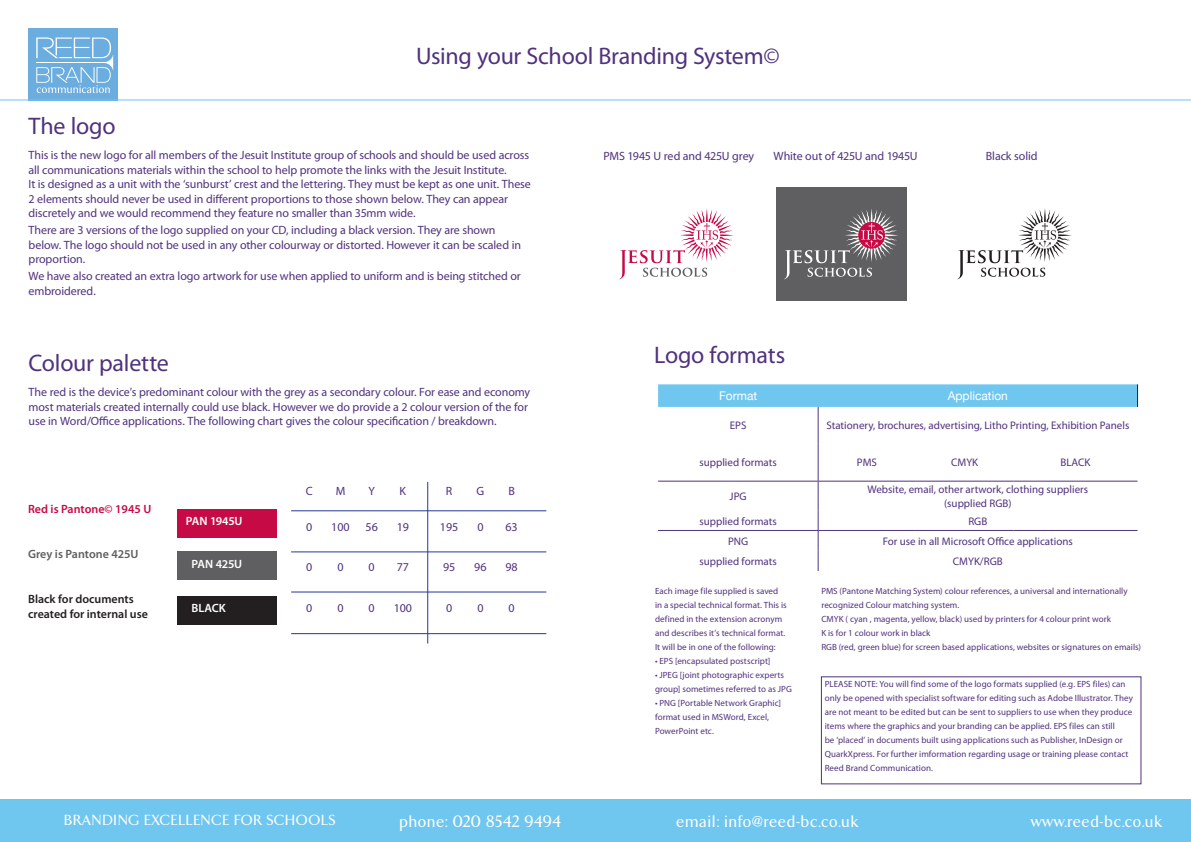
<style>
.page{position:relative;width:1191px;height:842px;background:#fff}
.page>*{position:absolute;margin:0;border:0;box-sizing:border-box;transform-origin:0 0}
.Myriad_Pro_font_styl{font:24px "Myriad Pro";letter-spacing:-.01em;color:#50327d}
.t1{font:500 17px "Arrow";letter-spacing:.05em;color:#fff}
.t2{font:500 15px "Arrow";letter-spacing:.05em;color:#fff}
.Body_text{font:12px/14.4px "Myriad Pro";letter-spacing:-.01em;color:#50327d}
.TABLE_FONT{font:12px "Myriad Pro";color:#50327d}
.t3{font:600 12px/15px "Myriad Pro";color:#231f20}
.Body_text-2{font:600 12px "Myriad Pro";letter-spacing:-.02em;color:#fff}
.t4{font:600 12px "Myriad Pro";color:#c60a45}
.t5{font:600 12px "Myriad Pro";color:#5f5f62}
.t6{font:12px "Helvetica Neue";color:#fff}
.TABLE_FONT-2{font:11px/13.2px "Myriad Pro";color:#50327d;text-align:center}
.TECHNICAL_STUFF{font:9px/14px "Myriad Pro";letter-spacing:.005em;color:#50327d}
</style>
<div class="page">
<svg style="left:619px;top:208px;width:114px;height:71px"></svg>
<svg style="left:957px;top:209px;width:114px;height:70px"></svg>
<div style="left:178px;top:509px;width:99px;height:28px;background:#c60a45"></div>
<div style="left:178px;top:552px;width:99px;height:28px;background:#5f5f62"></div>
<div style="left:776px;top:187px;width:131px;height:113px;background:#5f5f62"></div>
<svg style="left:784px;top:209px;width:114px;height:70px"></svg>
<div style="left:178px;top:596px;width:99px;height:28px;background:#231f20"></div>
<div style="left:28px;top:28px;width:90px;height:73px;background:#6caddf"></div>
<svg style="left:36px;top:37px;width:77px;height:56px"></svg>
<svg style="left:658px;top:384px;width:480px;height:23px;background:#71c7ef"></svg>
<hr style="left:817px;top:407px;width:1px;height:36px;background:#50327d">
<hr style="left:658px;top:481px;width:160px;height:1px;background:#50327d">
<hr style="left:658px;top:530px;width:160px;height:1px;background:#50327d">
<hr style="left:817px;top:443px;width:1px;height:38px;background:#50327d">
<hr style="left:818px;top:481px;width:97px;height:1px;background:#50327d">
<hr style="left:817px;top:481px;width:1px;height:30px;background:#50327d">
<hr style="left:915px;top:481px;width:98px;height:1px;background:#50327d">
<hr style="left:1013px;top:481px;width:124px;height:1px;background:#50327d">
<hr style="left:818px;top:530px;width:97px;height:1px;background:#50327d">
<svg style="left:817px;top:511px;width:1px;height:60px"></svg>
<hr style="left:915px;top:530px;width:98px;height:1px;background:#50327d">
<hr style="left:1013px;top:530px;width:124px;height:1px;background:#50327d">
<hr style="left:291px;top:551px;width:255px;height:1px;background:#263996">
<hr style="left:291px;top:510px;width:255px;height:1px;background:#263996">
<hr style="left:291px;top:591px;width:255px;height:1px;background:#263996">
<hr style="left:291px;top:633px;width:255px;height:1px;background:#263996">
<div style="left:0;top:800px;width:1191px;height:42px;background:#6fc6ef"></div>
<hr style="left:0;top:99px;width:1191px;height:1px;background:#6fc6ef">
<hr style="left:427px;top:482px;width:1px;height:161px;background:#263996">
<p class="Myriad_Pro_font_styl" style="left:416px;top:41px;width:365px">Using your School Branding System©</p>
<p class="Myriad_Pro_font_styl" style="left:29px;top:111px;width:89px">The logo</p>
<p class="Body_text" style="left:29px;top:148px;width:502px">This is the new logo for all members of the Jesuit Institute group of schools and should be used across all communications materials within the school to help promote the links with the Jesuit Institute.</p>
<p class="Body_text" style="left:29px;top:177px;width:504px">It is designed as a unit with the ‘sunburst’ crest and the lettering. They must be kept as one unit. These<br>2 elements should never be used in different proportions to those shown below. They can appear discretely and we would recommend they feature no smaller than 35mm wide.</p>
<p class="Body_text" style="left:29px;top:223px;width:494px">There are 3 versions of the logo supplied on your CD, including a black version. They are shown below. The logo should not be used in any other colourway or distorted. However it can be scaled in proportion.</p>
<p class="Body_text" style="left:29px;top:269px;width:494px">We have also created an extra logo artwork for use when applied to uniform and is being stitched or embroidered.</p>
<p class="Myriad_Pro_font_styl" style="left:29px;top:348px;width:142px">Colour palette</p>
<p class="Body_text" style="left:29px;top:385px;width:503px">The red is the device’s predominant colour with the grey as a secondary colour. For ease and economy most materials created internally could use black. However we do provide a 2 colour version of the for use in Word/Office applications. The following chart gives the colour specification / breakdown.</p>
<p class="t4" style="left:28px;top:502px;width:125px">Red is Pantone© 1945 U</p>
<p class="t5" style="left:28px;top:547px;width:112px">Grey is Pantone 425U</p>
<p class="t3" style="left:28px;top:592px;width:121px">Black for documents created for internal use</p>
<p class="Body_text-2" style="left:186px;top:514px;width:58px">PAN 1945U</p>
<p class="Body_text-2" style="left:192px;top:557px;width:52px">PAN 425U</p>
<p class="Body_text-2" style="left:192px;top:601px;width:36px">BLACK</p>
<p class="TABLE_FONT" style="left:306px;top:484px;width:8px">C</p>
<p class="TABLE_FONT" style="left:336px;top:484px;width:11px">M</p>
<p class="TABLE_FONT" style="left:368px;top:484px;width:8px">Y</p>
<p class="TABLE_FONT" style="left:400px;top:484px;width:8px">K</p>
<p class="TABLE_FONT" style="left:306px;top:519px;width:8px">0</p>
<p class="TABLE_FONT" style="left:331px;top:519px;width:20px">100</p>
<p class="TABLE_FONT" style="left:365px;top:519px;width:14px">56</p>
<p class="TABLE_FONT" style="left:397px;top:519px;width:14px">19</p>
<p class="TABLE_FONT" style="left:306px;top:560px;width:8px">0</p>
<p class="TABLE_FONT" style="left:337px;top:560px;width:8px">0</p>
<p class="TABLE_FONT" style="left:368px;top:560px;width:8px">0</p>
<p class="TABLE_FONT" style="left:397px;top:560px;width:14px">77</p>
<p class="TABLE_FONT" style="left:306px;top:600px;width:8px">0</p>
<p class="TABLE_FONT" style="left:337px;top:600px;width:8px">0</p>
<p class="TABLE_FONT" style="left:368px;top:600px;width:8px">0</p>
<p class="TABLE_FONT" style="left:394px;top:600px;width:20px">100</p>
<p class="TABLE_FONT" style="left:446px;top:484px;width:8px">R</p>
<p class="TABLE_FONT" style="left:476px;top:484px;width:9px">G</p>
<p class="TABLE_FONT" style="left:508px;top:484px;width:8px">B</p>
<p class="TABLE_FONT" style="left:440px;top:519px;width:20px">195</p>
<p class="TABLE_FONT" style="left:477px;top:519px;width:8px">0</p>
<p class="TABLE_FONT" style="left:505px;top:519px;width:14px">63</p>
<p class="TABLE_FONT" style="left:443px;top:560px;width:14px">95</p>
<p class="TABLE_FONT" style="left:474px;top:560px;width:14px">96</p>
<p class="TABLE_FONT" style="left:505px;top:560px;width:14px">98</p>
<p class="TABLE_FONT" style="left:446px;top:600px;width:8px">0</p>
<p class="TABLE_FONT" style="left:477px;top:600px;width:8px">0</p>
<p class="TABLE_FONT" style="left:508px;top:600px;width:8px">0</p>
<p class="Body_text" style="left:603px;top:149px;width:152px">PMS 1945 U red and 425U grey</p>
<p class="Body_text" style="left:773px;top:149px;width:145px">White out of 425U and 1945U</p>
<p class="Body_text" style="left:985px;top:149px;width:53px">Black solid</p>
<p class="Myriad_Pro_font_styl" style="left:654px;top:340px;width:133px">Logo formats</p>
<p class="t6" style="left:719px;top:388px;width:40px">Format</p>
<p class="t6" style="left:947px;top:388px;width:62px">Application</p>
<p class="TABLE_FONT-2" style="left:730px;top:419px;width:18px">EPS</p>
<p class="TABLE_FONT-2" style="left:826px;top:419px;width:304px">Stationery, brochures, advertising, Litho Printing, Exhibition Panels</p>
<p class="TABLE_FONT-2" style="left:699px;top:456px;width:79px">supplied formats</p>
<p class="TABLE_FONT-2" style="left:857px;top:456px;width:21px">PMS</p>
<p class="TABLE_FONT-2" style="left:951px;top:456px;width:29px">CMYK</p>
<p class="TABLE_FONT-2" style="left:1060px;top:456px;width:32px">BLACK</p>
<p class="TABLE_FONT-2" style="left:729px;top:489px;width:19px">JPG</p>
<p class="TABLE_FONT-2" style="left:867px;top:483px;width:222px">Website, email, other artwork, clothing suppliers (supplied RGB)</p>
<p class="TABLE_FONT-2" style="left:699px;top:514px;width:79px">supplied formats</p>
<p class="TABLE_FONT-2" style="left:968px;top:514px;width:21px">RGB</p>
<p class="TABLE_FONT-2" style="left:728px;top:534px;width:22px">PNG</p>
<p class="TABLE_FONT-2" style="left:882px;top:534px;width:192px">For use in all Microsoft Office applications</p>
<p class="TABLE_FONT-2" style="left:699px;top:554px;width:79px">supplied formats</p>
<p class="TABLE_FONT-2" style="left:953px;top:554px;width:51px">CMYK/RGB</p>
<p class="TECHNICAL_STUFF" style="left:655px;top:584px;width:133px">Each image file supplied is saved in a special technical format. This is defined in the extension acronym and describes it’s technical format.<br>It will be in one of the following:</p>
<p class="TECHNICAL_STUFF" style="left:655px;top:654px;width:117px">• EPS [encapsulated postscript]</p>
<p class="TECHNICAL_STUFF" style="left:655px;top:668px;width:138px">• JPEG [joint photographic experts group] sometimes referred to as JPG</p>
<p class="TECHNICAL_STUFF" style="left:655px;top:696px;width:127px">• PNG [Portable Network Graphic] format used in MSWord, Excel,<br>PowerPoint etc.</p>
<p class="TECHNICAL_STUFF" style="left:821px;top:584px;width:308px">PMS (Pantone Matching System) colour references, a universal and internationally recognized Colour matching system.</p>
<p class="TECHNICAL_STUFF" style="left:821px;top:612px;width:291px">CMYK ( cyan , magenta, yellow, black) used by printers for 4 colour print work</p>
<p class="TECHNICAL_STUFF" style="left:821px;top:626px;width:111px">K is for 1 colour work in black</p>
<p class="TECHNICAL_STUFF" style="left:821px;top:640px;width:321px">RGB (red, green blue) for screen based applications, websites or signatures on emails)</p>
<p class="TECHNICAL_STUFF" style="left:824px;top:677px;width:310px">PLEASE NOTE: You will find some of the logo formats supplied (e.g. EPS files) can only be opened with specialist software for editing such as Adobe Illustrator. They are not meant to be edited but can be sent to suppliers to use when they produce items where the graphics and your branding can be applied. EPS files can still<br>be ‘placed’ in documents built using applications such as Publisher, InDesign or QuarkXpress. For further imformation regarding usage or training please contact Reed Brand Communication.</p>
<p class="t1" style="left:399px;top:812px;width:163px">phone: 020 8542 9494</p>
<p class="t1" style="left:676px;top:812px;width:183px">email: info@reed-bc.co.uk</p>
<p class="t2" style="left:64px;top:812px;width:273px">BRANDING EXCELLENCE FOR SCHOOLS</p>
<p class="t1" style="left:1031px;top:812px;width:133px">www.reed-bc.co.uk</p>
</div>
